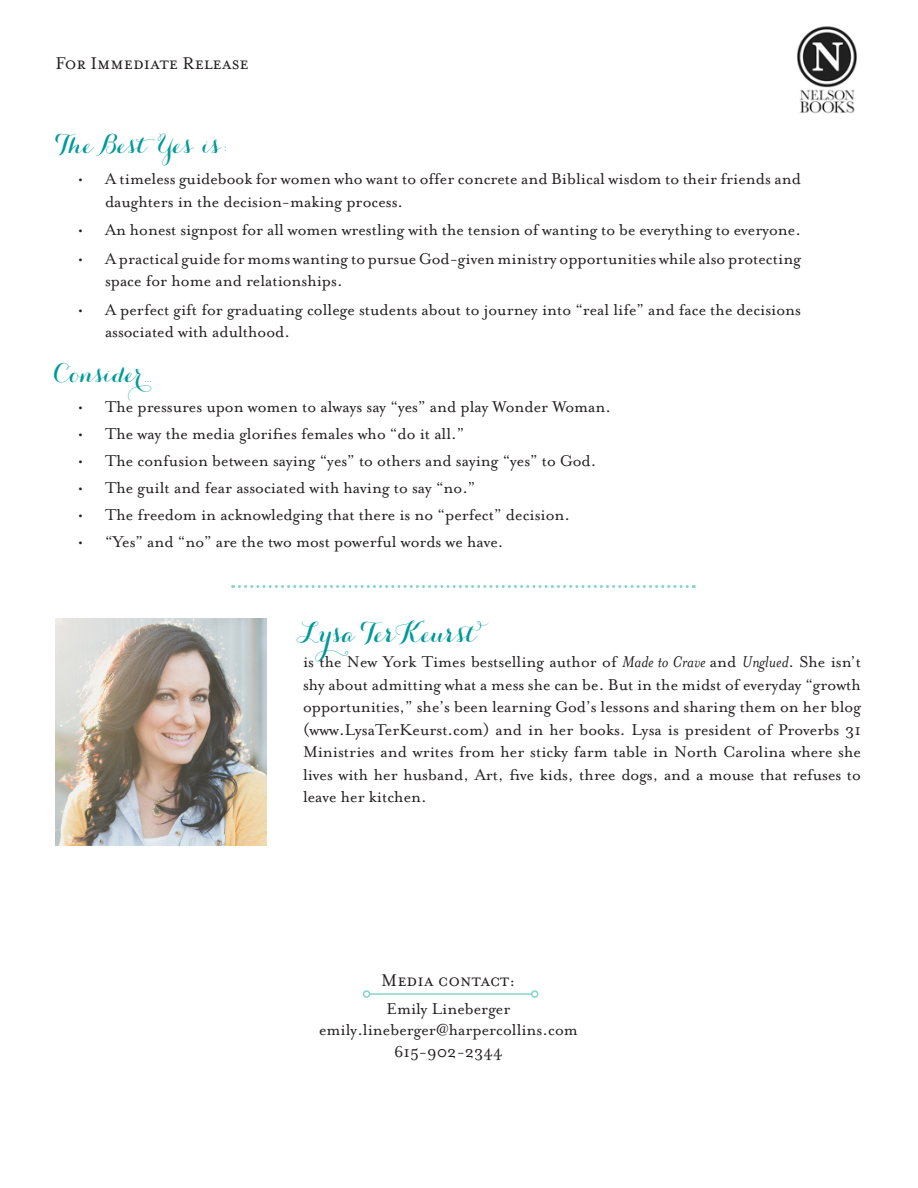
<style>
.page{position:relative;width:918px;height:1188px;background:#fff}
.page>*{position:absolute;margin:0;border:0;box-sizing:border-box;transform-origin:0 0}
.t1{font:900 27px "Carolyna Pro";color:#099}
.t2{font:900 25.5px "Carolyna Pro";color:#099}
.t3{font:19.5px "Mrs Eaves Small Caps";color:#231f20}
.t4{font:18px/22.5px "Mrs Eaves Smart Lig Roman";color:#231f20}
.s1{font-family:"Mrs Eaves Smart Lig";font-style:italic}
.s2{font-family:"Mrs Eaves Smart Lig Roman"}
</style>
<div class="page">
<img style="left:797px;top:26px;width:60px;height:88px">
<img style="left:55px;top:619px;width:211px;height:227px">
<svg style="left:233px;top:585px;width:454px;height:3px"></svg>
<hr style="left:370px;top:993px;width:162px;height:2px;background:#85d5cc">
<div style="left:531px;top:990px;width:7px;height:8px;border:2px solid #85d5cc;border-radius:50%"></div>
<div style="left:363px;top:990px;width:7px;height:8px;border:2px solid #85d5cc;border-radius:50%"></div>
<p class="t3" style="left:56px;top:53px;width:195px">For Immediate Release</p>
<p class="t2" style="left:56px;top:130px;width:178px">The Best Yes is:</p>
<p class="t4" style="left:105px;top:168px;width:698px;text-indent:-27px">• A timeless guidebook for women who want to offer concrete and Biblical wisdom to their friends and daughters in the decision-making process.</p>
<p class="t4" style="left:78px;top:219px;width:725px">• An honest signpost for all women wrestling with the tension of wanting to be everything to everyone.</p>
<p class="t4" style="left:105px;top:248px;width:698px;text-indent:-27px">• A practical guide for moms wanting to pursue God-given ministry opportunities while also protecting space for home and relationships.</p>
<p class="t4" style="left:105px;top:299px;width:698px;text-indent:-27px">• A perfect gift for graduating college students about to journey into “real life” and face the decisions associated with adulthood.</p>
<p class="t2" style="left:54px;top:359px;width:108px">Consider…</p>
<p class="t4" style="left:78px;top:395px;width:535px">• The pressures upon women to always say “yes” and play Wonder Woman.</p>
<p class="t4" style="left:78px;top:422px;width:388px">• The way the media glorifies females who “do it all.”</p>
<p class="t4" style="left:78px;top:449px;width:520px">• The confusion between saying “yes” to others and saying “yes” to God.</p>
<p class="t4" style="left:78px;top:476px;width:399px">• The guilt and fear associated with having to say “no.”</p>
<p class="t4" style="left:78px;top:503px;width:494px">• The freedom in acknowledging that there is no “perfect” decision.</p>
<p class="t4" style="left:78px;top:530px;width:427px">• “Yes” and “no” are the two most powerful words we have.</p>
<p class="t1" style="left:297px;top:617px;width:200px">Lysa TerKeurst</p>
<p class="t4" style="left:303px;top:651px;width:560px;text-align:justify">is the New York Times bestselling author of <span class="s1">Made to Crave</span> and <span class="s1">Unglued</span>. She isn’t shy about admitting what a mess she can be. But in the midst of everyday “growth opportunities,” she’s been learning God’s lessons and sharing them on her blog (www.LysaTerKeurst.com) and in her books. Lysa is president of Proverbs 31<br>Ministries and writes from her sticky farm table in North Carolina where she lives with her husband, Art, five kids, three dogs, and a mouse that refuses to leave her kitchen.</p>
<p class="t3" style="left:381px;top:970px;width:136px">Media contact<span class="s2">:</span></p>
<p class="t4" style="left:387px;top:998px;width:125px">Emily Lineberger</p>
<p class="t4" style="left:319px;top:1019px;width:260px">emily.lineberger@harpercollins.com</p>
<p class="t4" style="left:394px;top:1041px;width:110px">615-902-2344</p>
</div>
